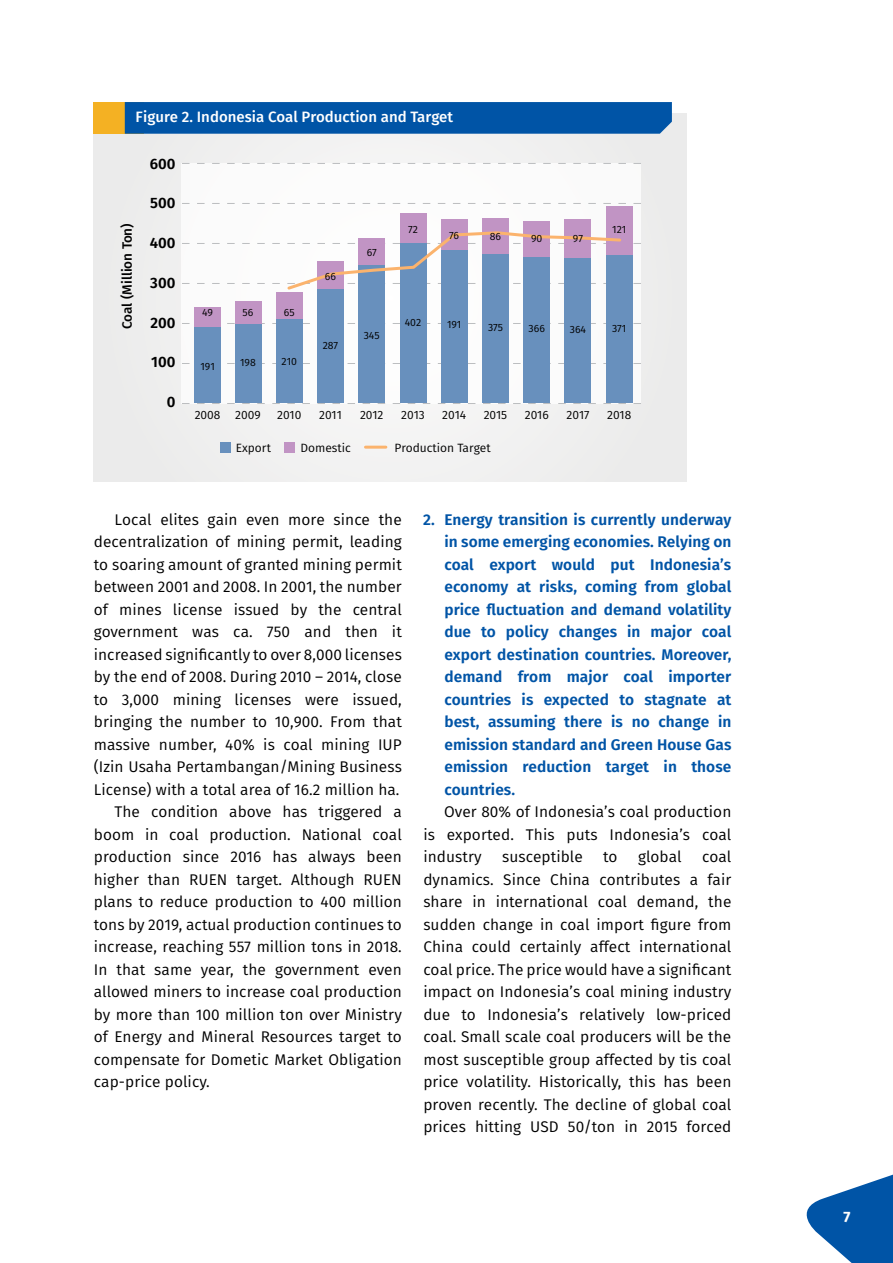
<style>
.page{position:relative;width:893px;height:1263px;background:#fff}
.page>*{position:absolute;margin:0;border:0;box-sizing:border-box;transform-origin:0 0}
.t1{font:15.45px/22.5px "Fira Sans";letter-spacing:.005em;color:#000;text-align:justify}
.t2{font:600 15.45px/22.5px "Fira Sans";letter-spacing:.005em;color:#0054a6;text-align:justify}
.t3{font:500 15px "Fira Sans";color:#fff}
.t4{font:600 15px "Fira Sans";color:#000}
.t5{font:700 15px "Fira Sans";color:#fff}
.t6{font:500 13.5px "Fira Sans";color:#000}
.t7{font:12px "Fira Sans";color:#000}
.t8{font:10.5px "Fira Sans";color:#000}
</style>
<div class="page">
<svg style="left:806px;top:1174px;width:87px;height:89px"></svg>
<div style="left:94px;top:114px;width:593px;height:367px;background:#eeeeed"></div>
<div style="left:94px;top:102px;width:50px;height:32px;background:#f4b123"></div>
<div style="left:125px;top:102px;width:547px;height:32px;background:#0054a6"></div>
<div style="left:182px;top:164px;width:459px;height:240px;background:#fff"></div>
<svg style="left:182px;top:163px;width:459px;height:1px"></svg>
<svg style="left:182px;top:203px;width:459px;height:1px"></svg>
<svg style="left:182px;top:403px;width:459px;height:1px"></svg>
<svg style="left:182px;top:323px;width:459px;height:1px"></svg>
<svg style="left:182px;top:363px;width:459px;height:1px"></svg>
<div style="left:194px;top:311px;width:27px;height:92px;background:#6890bd"></div>
<div style="left:235px;top:311px;width:26px;height:92px;background:#6890bd"></div>
<div style="left:276px;top:311px;width:27px;height:92px;background:#6890bd"></div>
<div style="left:317px;top:288px;width:27px;height:115px;background:#6890bd"></div>
<div style="left:358px;top:240px;width:27px;height:163px;background:#6890bd"></div>
<div style="left:400px;top:240px;width:26px;height:163px;background:#6890bd"></div>
<div style="left:441px;top:240px;width:27px;height:163px;background:#6890bd"></div>
<div style="left:482px;top:240px;width:27px;height:163px;background:#6890bd"></div>
<div style="left:523px;top:240px;width:27px;height:163px;background:#6890bd"></div>
<div style="left:565px;top:240px;width:26px;height:163px;background:#6890bd"></div>
<div style="left:606px;top:240px;width:27px;height:163px;background:#6890bd"></div>
<div style="left:194px;top:307px;width:27px;height:20px;background:#c194c4"></div>
<div style="left:235px;top:301px;width:26px;height:23px;background:#c194c4"></div>
<div style="left:276px;top:293px;width:27px;height:26px;background:#c194c4"></div>
<div style="left:400px;top:214px;width:26px;height:29px;background:#c194c4"></div>
<div style="left:441px;top:220px;width:27px;height:30px;background:#c194c4"></div>
<div style="left:482px;top:218px;width:27px;height:36px;background:#c194c4"></div>
<div style="left:523px;top:221px;width:27px;height:36px;background:#c194c4"></div>
<div style="left:565px;top:219px;width:26px;height:38px;background:#c194c4"></div>
<div style="left:606px;top:206px;width:27px;height:48px;background:#c194c4"></div>
<svg style="left:182px;top:230px;width:459px;height:62px"></svg>
<div style="left:220px;top:442px;width:10px;height:10px;background:#6890bd"></div>
<div style="left:285px;top:442px;width:10px;height:10px;background:#c194c4"></div>
<hr style="left:365px;top:446px;width:21px;height:3px;background:#fbb36d">
<p class="t3" style="left:135px;top:104px;width:319px">Figure 2. Indonesia Coal Production and Target</p>
<p class="t4" style="left:150px;top:151px;width:27px">600</p>
<p class="t4" style="left:150px;top:191px;width:27px">500</p>
<p class="t4" style="left:150px;top:231px;width:27px">400</p>
<p class="t4" style="left:150px;top:270px;width:27px">300</p>
<p class="t4" style="left:150px;top:310px;width:27px">200</p>
<p class="t4" style="left:151px;top:350px;width:26px">100</p>
<p class="t4" style="left:167px;top:390px;width:10px">0</p>
<p class="t7" style="left:236px;top:438px;width:37px">Export</p>
<p class="t7" style="left:300px;top:438px;width:52px">Domestic</p>
<p class="t7" style="left:394px;top:438px;width:98px">Production Target</p>
<p class="t6" style="left:116px;top:329px;width:108px;rotate:-90deg">Coal (Million Ton)</p>
<p class="t8" style="left:612px;top:221px;width:16px">121</p>
<p class="t8" style="left:408px;top:222px;width:11px">72</p>
<p class="t8" style="left:449px;top:228px;width:11px">76</p>
<p class="t8" style="left:490px;top:229px;width:13px">86</p>
<p class="t8" style="left:531px;top:231px;width:13px">90</p>
<p class="t8" style="left:573px;top:230px;width:12px">97</p>
<p class="t8" style="left:367px;top:245px;width:12px">67</p>
<p class="t8" style="left:325px;top:268px;width:13px">66</p>
<p class="t8" style="left:202px;top:305px;width:13px">49</p>
<p class="t8" style="left:243px;top:305px;width:12px">56</p>
<p class="t8" style="left:284px;top:305px;width:12px">65</p>
<p class="t8" style="left:405px;top:315px;width:18px">402</p>
<p class="t8" style="left:447px;top:317px;width:16px">191</p>
<p class="t8" style="left:488px;top:319px;width:16px">375</p>
<p class="t8" style="left:529px;top:320px;width:18px">366</p>
<p class="t8" style="left:570px;top:321px;width:18px">364</p>
<p class="t8" style="left:612px;top:320px;width:16px">371</p>
<p class="t8" style="left:364px;top:327px;width:17px">345</p>
<p class="t8" style="left:323px;top:338px;width:17px">287</p>
<p class="t8" style="left:240px;top:355px;width:17px">198</p>
<p class="t8" style="left:281px;top:353px;width:17px">210</p>
<p class="t8" style="left:200px;top:359px;width:16px">191</p>
<p class="t7" style="left:195px;top:406px;width:68px">2008 2009</p>
<p class="t7" style="left:277px;top:406px;width:26px">2010</p>
<p class="t7" style="left:319px;top:406px;width:24px">2011</p>
<p class="t7" style="left:360px;top:406px;width:25px">2012</p>
<p class="t7" style="left:401px;top:406px;width:25px">2013</p>
<p class="t7" style="left:442px;top:406px;width:25px">2014</p>
<p class="t7" style="left:484px;top:406px;width:25px">2015</p>
<p class="t7" style="left:525px;top:406px;width:25px">2016</p>
<p class="t7" style="left:567px;top:406px;width:24px">2017</p>
<p class="t7" style="left:607px;top:406px;width:26px">2018</p>
<p class="t1" style="left:115px;top:508px;width:289px">Local elites gain even more since the</p>
<p class="t1" style="left:94px;top:530px;width:309px">decentralization of mining permit, leading</p>
<p class="t1" style="left:94px;top:553px;width:310px">to soaring amount of granted mining permit</p>
<p class="t1" style="left:94px;top:575px;width:310px">between 2001 and 2008. In 2001, the number</p>
<p class="t1" style="left:94px;top:598px;width:309px">of mines license issued by the central</p>
<p class="t1" style="left:94px;top:620px;width:310px">government was ca. 750 and then it</p>
<p class="t1" style="left:94px;top:643px;width:310px">increased significantly to over 8,000 licenses</p>
<p class="t1" style="left:94px;top:665px;width:309px">by the end of 2008. During 2010 – 2014, close</p>
<p class="t1" style="left:94px;top:688px;width:310px">to 3,000 mining licenses were issued,</p>
<p class="t1" style="left:94px;top:710px;width:310px">bringing the number to 10,900. From that</p>
<p class="t1" style="left:94px;top:733px;width:310px">massive number, 40% is coal mining IUP</p>
<p class="t1" style="left:94px;top:755px;width:310px">(Izin Usaha Pertambangan/Mining Business</p>
<p class="t1" style="left:94px;top:778px;width:307px">License) with a total area of 16.2 million ha.</p>
<p class="t1" style="left:115px;top:800px;width:289px">The condition above has triggered a</p>
<p class="t1" style="left:94px;top:823px;width:309px">boom in coal production. National coal</p>
<p class="t1" style="left:94px;top:845px;width:309px">production since 2016 has always been</p>
<p class="t1" style="left:94px;top:868px;width:309px">higher than RUEN target. Although RUEN</p>
<p class="t1" style="left:94px;top:890px;width:309px">plans to reduce production to 400 million</p>
<p class="t1" style="left:94px;top:913px;width:310px">tons by 2019, actual production continues to</p>
<p class="t1" style="left:94px;top:935px;width:310px">increase, reaching 557 million tons in 2018.</p>
<p class="t1" style="left:94px;top:958px;width:309px">In that same year, the government even</p>
<p class="t1" style="left:94px;top:980px;width:310px">allowed miners to increase coal production</p>
<p class="t1" style="left:94px;top:1003px;width:310px">by more than 100 million ton over Ministry</p>
<p class="t1" style="left:94px;top:1025px;width:309px">of Energy and Mineral Resources target to</p>
<p class="t1" style="left:94px;top:1048px;width:310px">compensate for Dometic Market Obligation</p>
<p class="t1" style="left:94px;top:1070px;width:118px">cap-price policy.</p>
<p class="t2" style="left:444px;top:507px;width:289px;text-indent:-21px">2. Energy transition is currently underway in some emerging economies. Relying on coal export would put Indonesia’s economy at risks, coming from global price fluctuation and demand volatility due to policy changes in major coal export destination countries. Moreover, demand from major coal importer countries is expected to stagnate at best, assuming there is no change in emission standard and Green House Gas emission reduction target in those countries.</p>
<p class="t1" style="left:423px;top:800px;width:310px;text-indent:21px">Over 80% of Indonesia’s coal production is exported. This puts Indonesia’s coal industry</p>
<p class="t1" style="left:502px;top:845px;width:82px">susceptible</p>
<p class="t1" style="left:603px;top:845px;width:16px">to</p>
<p class="t1" style="left:638px;top:845px;width:45px">global</p>
<p class="t1" style="left:423px;top:845px;width:310px;text-indent:279px">coal dynamics. Since China contributes a fair share in international coal demand, the sudden change in coal import figure from China could certainly affect international coal price. The price would have a significant impact on Indonesia’s coal mining industry due to Indonesia’s relatively low-priced coal. Small scale coal producers will be the most susceptible group affected by tis coal price volatility. Historically, this has been proven recently. The decline of global coal prices hitting USD 50/ton in 2015 forced</p>
<p class="t5" style="left:843px;top:1204px;width:9px">7</p>
</div>
